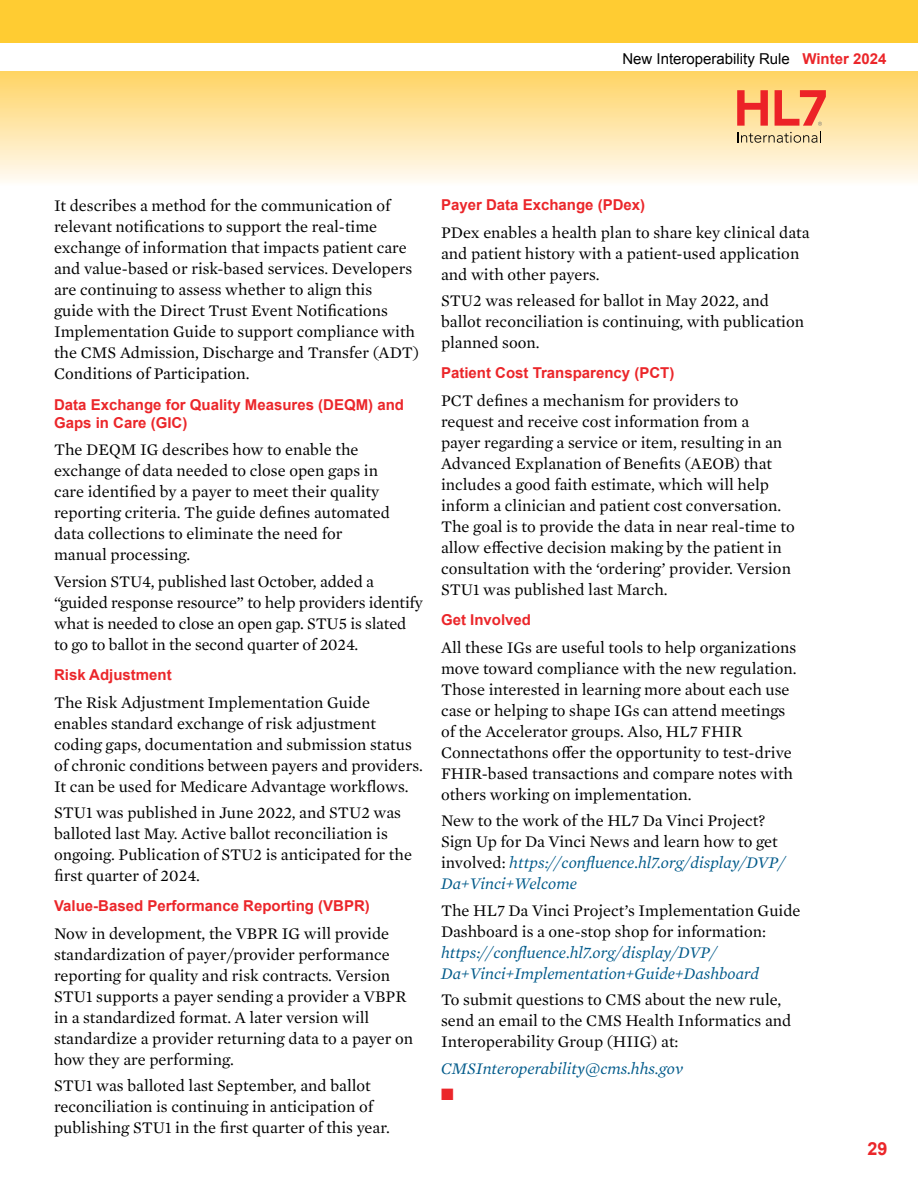
<style>
.page{position:relative;width:918px;height:1188px;background:#fff}
.page>*{position:absolute;margin:0;border:0;box-sizing:border-box;transform-origin:0 0}
.t1{font:700 18px "Arial";color:#eb262a}
.t2{font:16.5px/21px "Mercury Text G1";color:#000}
.t3{font:italic 16.5px/21px "Mercury Text G1";color:#005a8a}
.t4{font:16.5px "Zapf Dingbats ITC";color:#eb262a}
.t5{font:700 15px/18px "Arial";color:#eb262a}
.t6{font:15px "Arial";color:#000}
.s1{font-weight:700;color:#eb262a}
.s2{font-style:italic;color:#005a8a}
</style>
<div class="page">
<svg style="left:0;top:0;width:918px;height:182px;background:#ffdf87"></svg>
<div style="left:0;top:43px;width:918px;height:28px;background:#fff"></div>
<svg style="left:737px;top:90px;width:89px;height:53px;background:#ed9e74"></svg>
<p class="t6" style="left:622px;top:49px;width:266px">New Interoperability Rule <span class="s1">Winter 2024</span></p>
<p class="t2" style="left:54px;top:195px;width:367px">It describes a method for the communication of relevant notifications to support the real-time exchange of information that impacts patient care and value-based or risk-based services. Developers are continuing to assess whether to align this<br>guide with the Direct Trust Event Notifications Implementation Guide to support compliance with the CMS Admission, Discharge and Transfer (ADT)<br>Conditions of Participation.</p>
<p class="t5" style="left:54px;top:396px;width:352px">Data Exchange for Quality Measures (DEQM) and<br>Gaps in Care (GIC)</p>
<p class="t2" style="left:54px;top:438px;width:337px">The DEQM IG describes how to enable the exchange of data needed to close open gaps in care identified by a payer to meet their quality reporting criteria. The guide defines automated data collections to eliminate the need for manual processing.</p>
<p class="t2" style="left:54px;top:570px;width:370px">Version STU4, published last October, added a “guided response resource” to help providers identify what is needed to close an open gap. STU5 is slated to go to ballot in the second quarter of 2024.</p>
<p class="t5" style="left:54px;top:666px;width:119px">Risk Adjustment</p>
<p class="t2" style="left:54px;top:691px;width:370px">The Risk Adjustment Implementation Guide enables standard exchange of risk adjustment coding gaps, documentation and submission status of chronic conditions between payers and providers.<br>It can be used for Medicare Advantage workflows.</p>
<p class="t2" style="left:54px;top:801px;width:360px">STU1 was published in June 2022, and STU2 was balloted last May. Active ballot reconciliation is ongoing. Publication of STU2 is anticipated for the first quarter of 2024.</p>
<p class="t5" style="left:54px;top:897px;width:317px">Value-Based Performance Reporting (VBPR)</p>
<p class="t2" style="left:54px;top:922px;width:361px">Now in development, the VBPR IG will provide standardization of payer/provider performance reporting for quality and risk contracts. Version STU1 supports a payer sending a provider a VBPR in a standardized format. A later version will standardize a provider returning data to a payer on how they are performing.</p>
<p class="t2" style="left:54px;top:1074px;width:337px">STU1 was balloted last September, and ballot reconciliation is continuing in anticipation of publishing STU1 in the first quarter of this year.</p>
<p class="t5" style="left:441px;top:196px;width:206px">Payer Data Exchange (PDex)</p>
<p class="t2" style="left:441px;top:221px;width:370px">PDex enables a health plan to share key clinical data and patient history with a patient-used application and with other payers.</p>
<p class="t2" style="left:441px;top:289px;width:365px">STU2 was released for ballot in May 2022, and ballot reconciliation is continuing, with publication planned soon.</p>
<p class="t5" style="left:441px;top:364px;width:235px">Patient Cost Transparency (PCT)</p>
<p class="t2" style="left:441px;top:389px;width:355px">PCT defines a mechanism for providers to request and receive cost information from a<br>payer regarding a service or item, resulting in an Advanced Explanation of Benefits (AEOB) that includes a good faith estimate, which will help inform a clinician and patient cost conversation.<br>The goal is to provide the data in near real-time to allow effective decision making by the patient in consultation with the ‘ordering’ provider. Version STU1 was published last March.</p>
<p class="t5" style="left:441px;top:611px;width:92px">Get Involved</p>
<p class="t2" style="left:441px;top:636px;width:357px">All these IGs are useful tools to help organizations move toward compliance with the new regulation.<br>Those interested in learning more about each use case or helping to shape IGs can attend meetings of the Accelerator groups. Also, HL7 FHIR Connectathons offer the opportunity to test-drive FHIR-based transactions and compare notes with others working on implementation.</p>
<p class="t2" style="left:441px;top:809px;width:346px">New to the work of the HL7 Da Vinci Project?<br>Sign Up for Da Vinci News and learn how to get involved: <span class="s2">https://confluence.hl7.org/display/DVP/ Da+Vinci+Welcome</span></p>
<p class="t2" style="left:441px;top:899px;width:361px">The HL7 Da Vinci Project’s Implementation Guide<br>Dashboard is a one-stop shop for information:</p>
<p class="t3" style="left:441px;top:941px;width:319px">https://confluence.hl7.org/display/DVP/<br>Da+Vinci+Implementation+Guide+Dashboard</p>
<p class="t2" style="left:441px;top:988px;width:352px">To submit questions to CMS about the new rule, send an email to the CMS Health Informatics and<br>Interoperability Group (HIIG) at:</p>
<p class="t3" style="left:441px;top:1057px;width:244px">CMSInteroperability@cms.hhs.gov</p>
<p class="t4" style="left:441px;top:1086px;width:14px">■</p>
<p class="t1" style="left:868px;top:1136px;width:22px">29</p>
</div>
